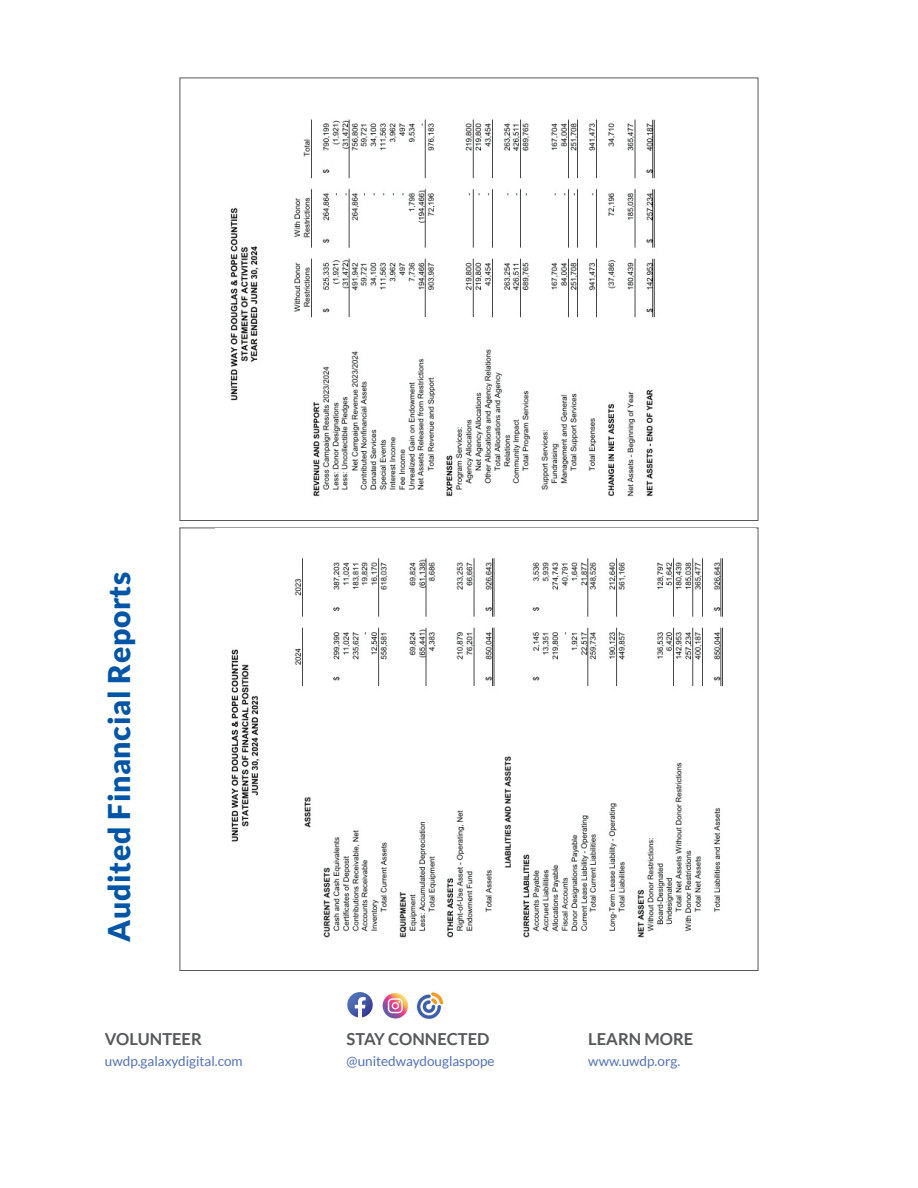
<style>
.page{position:relative;width:918px;height:1188px;background:#fff}
.page>*{position:absolute;margin:0;border:0;box-sizing:border-box;transform-origin:0 0}
.t1{font:900 30px "Lato";letter-spacing:.02em;color:#0155a7}
.t2{font:700 16.5px "Lato";color:#57585a}
.t3{font:13.5px "Lato";color:#5070b7}
</style>
<div class="page">
<div style="left:180px;top:528px;width:578px;height:443px;background:#fff;border:1px solid #57585a"></div>
<svg style="left:383px;top:993px;width:25px;height:26px"></svg>
<svg style="left:388px;top:998px;width:15px;height:15px"></svg>
<svg style="left:347px;top:992px;width:26px;height:25px"></svg>
<img style="left:416px;top:992px;width:28px;height:27px">
<img style="left:216px;top:528px;width:540px;height:410px">
<img style="left:230px;top:119px;width:425px;height:378px">
<h1 class="t1" style="left:102px;top:942px;width:371px;rotate:-90deg">Audited Financial Reports</h1>
<p class="t2" style="left:105px;top:1029px;width:98px">VOLUNTEER</p>
<p class="t3" style="left:105px;top:1054px;width:139px">uwdp.galaxydigital.com</p>
<p class="t2" style="left:347px;top:1029px;width:144px">STAY CONNECTED</p>
<p class="t3" style="left:347px;top:1054px;width:150px">@unitedwaydouglaspope</p>
<p class="t2" style="left:588px;top:1029px;width:106px">LEARN MORE</p>
<p class="t3" style="left:588px;top:1054px;width:93px">www.uwdp.org.</p>
</div>
